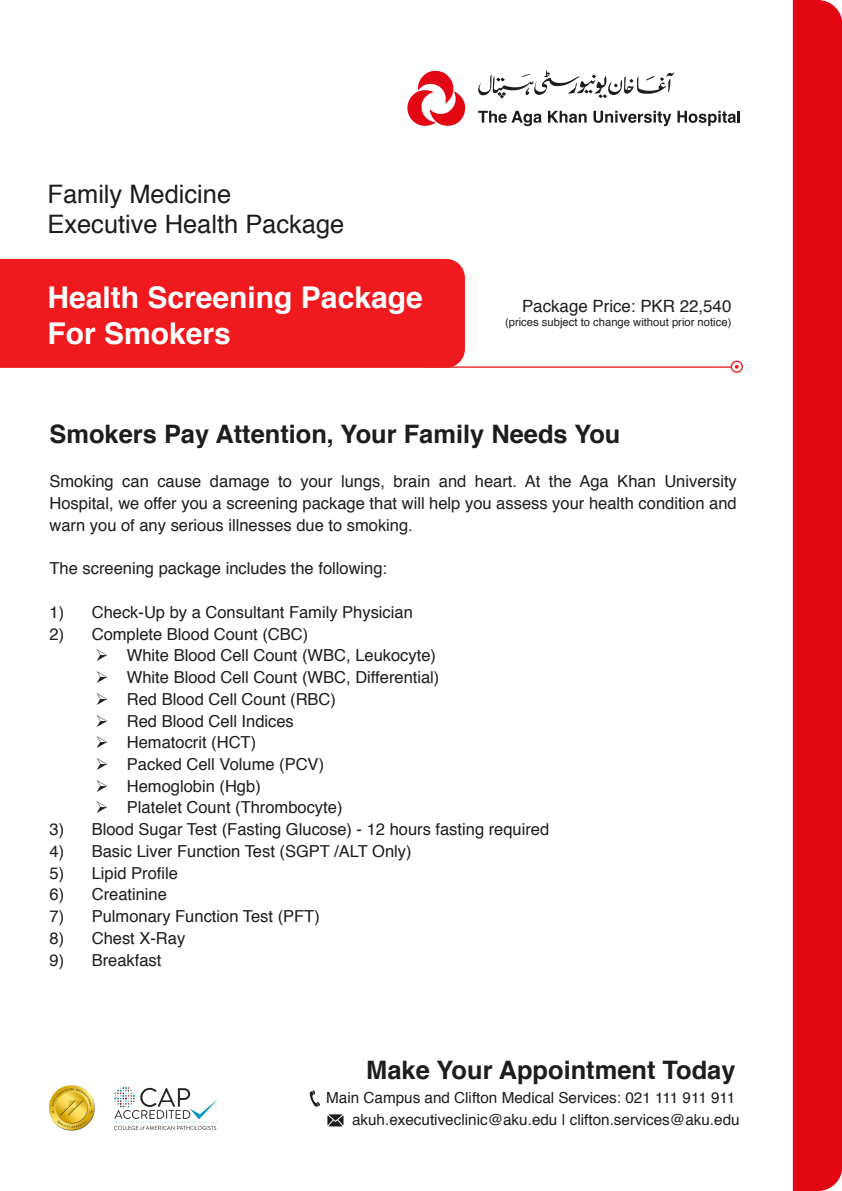
<style>
.page{position:relative;width:842px;height:1191px;background:#fff}
.page>*{position:absolute;margin:0;border:0;box-sizing:border-box;transform-origin:0 0}
.t1{font:700 30px/36px "Helvetica";color:#fff}
.t2{font:700 25.4px "Helvetica";color:#1d1d1b}
.t3{font:25.4px/30.6px "Helvetica";color:#1d1d1b}
.t4{font:16.8px "Helvetica";color:#1e1e1c}
.t5{font:16.6px/21.8px "Helvetica";color:#1d1d1b;text-align:justify}
.t6{font:15.2px "Helvetica";color:#1d1d1b}
.t7{font:11.2px "Helvetica";color:#1e1e1c}
</style>
<div class="page">
<svg style="left:478px;top:70px;width:196px;height:28px"></svg>
<svg style="left:407px;top:70px;width:59px;height:56px"></svg>
<svg style="left:478px;top:111px;width:64px;height:15px"></svg>
<svg style="left:548px;top:111px;width:39px;height:12px"></svg>
<svg style="left:593px;top:111px;width:78px;height:15px"></svg>
<svg style="left:677px;top:111px;width:63px;height:15px"></svg>
<div style="left:793px;top:0;width:49px;height:1191px;background:#e30613"></div>
<div style="left:0;top:259px;width:465px;height:109px;background:#f0191e"></div>
<hr style="left:423px;top:366px;width:308px;height:2px;background:#e52527">
<svg style="left:731px;top:361px;width:11px;height:11px"></svg>
<div style="left:731px;top:361px;width:12px;height:12px;border:1px solid #e52527;border-radius:50%"></div>
<svg style="left:735px;top:365px;width:4px;height:4px"></svg>
<svg style="left:114px;top:1087px;width:104px;height:43px"></svg>
<img style="left:49px;top:1085px;width:45px;height:46px">
<svg style="left:310px;top:1090px;width:10px;height:16px"></svg>
<svg style="left:327px;top:1114px;width:16px;height:12px"></svg>
<h2 class="t3" style="left:47px;top:179px;width:298px">Family Medicine<br>Executive Health Package</h2>
<h1 class="t1" style="left:48px;top:280px;width:377px">Health Screening Package<br>For Smokers</h1>
<p class="t4" style="left:522px;top:293px;width:211px">Package Price: PKR 22,540</p>
<p class="t7" style="left:505px;top:314px;width:228px">(prices subject to change without prior notice)</p>
<h2 class="t2" style="left:50px;top:414px;width:572px">Smokers Pay Attention, Your Family Needs You</h2>
<p class="t5" style="left:50px;top:471px;width:689px">Smoking can cause damage to your lungs, brain and heart. At the Aga Khan University Hospital, we offer you a screening package that will help you assess your health condition and warn you of any serious illnesses due to smoking.</p>
<p class="t5" style="left:50px;top:558px;width:339px">The screening package includes the following:</p>
<p class="t5" style="left:50px;top:601px;width:365px">1) Check-Up by a Consultant Family Physician</p>
<p class="t5" style="left:50px;top:623px;width:260px">2) Complete Blood Count (CBC)</p>
<p class="t5" style="left:95px;top:645px;width:342px">➢ White Blood Cell Count (WBC, Leukocyte)</p>
<p class="t5" style="left:95px;top:667px;width:345px">➢ White Blood Cell Count (WBC, Differential)</p>
<p class="t5" style="left:95px;top:688px;width:242px">➢ Red Blood Cell Count (RBC)</p>
<p class="t5" style="left:95px;top:710px;width:200px">➢ Red Blood Cell Indices</p>
<p class="t5" style="left:95px;top:732px;width:162px">➢ Hematocrit (HCT)</p>
<p class="t5" style="left:95px;top:753px;width:230px">➢ Packed Cell Volume (PCV)</p>
<p class="t5" style="left:95px;top:775px;width:167px">➢ Hemoglobin (Hgb)</p>
<p class="t5" style="left:95px;top:797px;width:249px">➢ Platelet Count (Thrombocyte)</p>
<p class="t5" style="left:50px;top:819px;width:501px">3) Blood Sugar Test (Fasting Glucose) - 12 hours fasting required</p>
<p class="t5" style="left:50px;top:840px;width:364px">4) Basic Liver Function Test (SGPT /ALT Only)</p>
<p class="t5" style="left:50px;top:862px;width:130px">5) Lipid Profile</p>
<p class="t5" style="left:50px;top:884px;width:119px">6) Creatinine</p>
<p class="t5" style="left:50px;top:906px;width:272px">7) Pulmonary Function Test (PFT)</p>
<p class="t5" style="left:50px;top:927px;width:137px">8) Chest X-Ray</p>
<p class="t5" style="left:50px;top:949px;width:113px">9) Breakfast</p>
<h2 class="t2" style="left:366px;top:1049px;width:371px">Make Your Appointment Today</h2>
<p class="t6" style="left:352px;top:1107px;width:389px">akuh.executiveclinic@aku.edu | clifton.services@aku.edu</p>
<p class="t6" style="left:326px;top:1086px;width:411px">Main Campus and Clifton Medical Services: 021 111 911 911</p>
</div>
